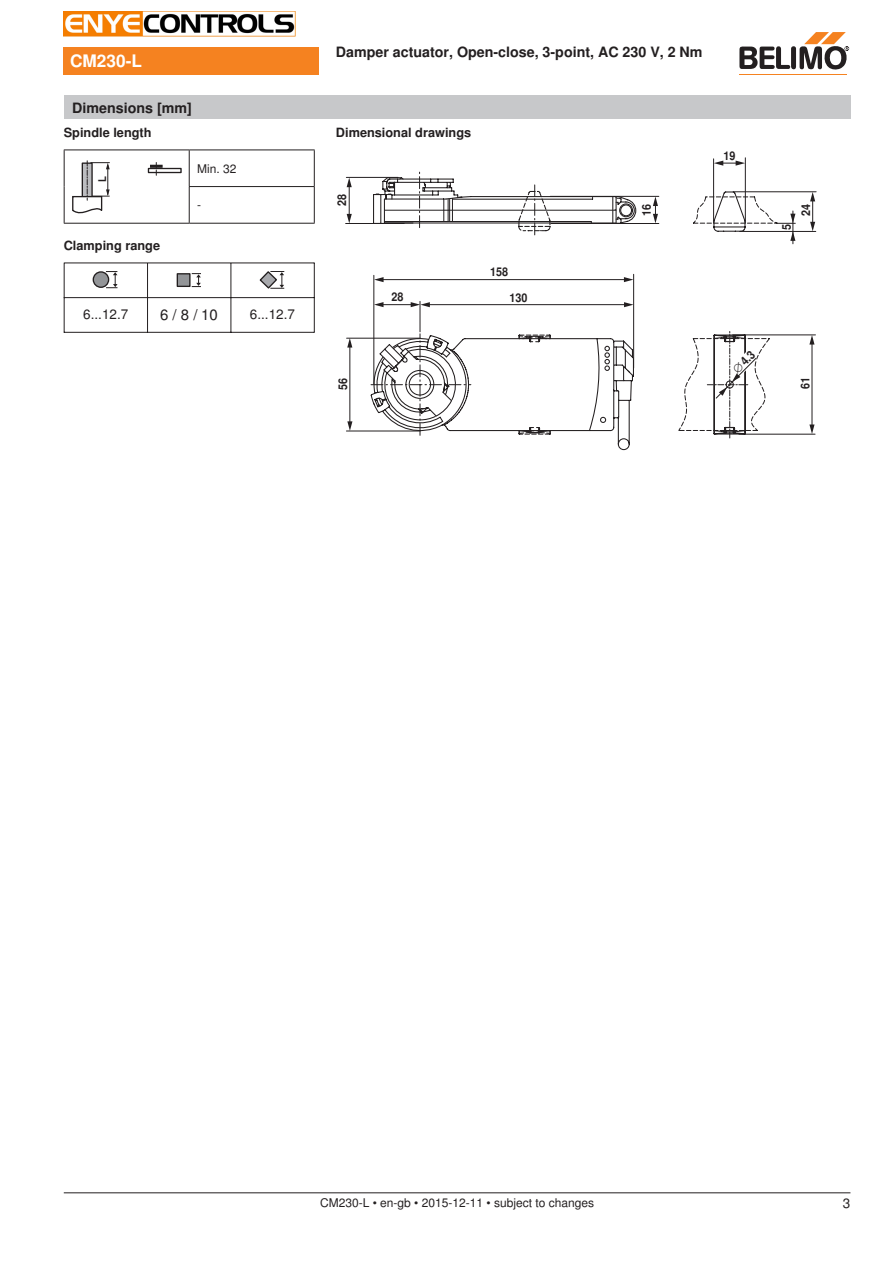
<style>
.page{position:relative;width:893px;height:1263px;background:#fff}
.page>*{position:absolute;margin:0;border:0;box-sizing:border-box;transform-origin:0 0}
.t1{font:700 17.25px "Nimbus Sans BEL";color:#fff}
.t2{font:15px "Nimbus Sans BEL";color:#231f20}
.t3{font:700 14.25px "Nimbus Sans BEL";color:#231f20}
.t4{font:13.5px "Nimbus Sans BEL";color:#231f20}
.Rechtsbündig_Footer{font:13.5px "Nimbus Sans BEL";color:#231f20}
.t5{font:700 12.75px "Nimbus Sans BEL";color:#231f20}
.Footer_EU_center{font:12px "Nimbus Sans BEL";color:#231f20}
.t6{font:700 12px "Nimbus Sans BEL";color:#231f20;scale:.9 1}
.t7{font:700 12px "Nimbus Sans BEL";color:#231f20}
.t8{font:700 10.65px "Nimbus Sans BEL";color:#231f20;scale:.9 1}
</style>
<div class="page">
<hr style="left:64px;top:150px;width:1px;height:37px;background:#231f20">
<hr style="left:64px;top:187px;width:1px;height:36px;background:#231f20">
<hr style="left:189px;top:150px;width:1px;height:36px;background:#231f20">
<hr style="left:314px;top:150px;width:1px;height:36px;background:#231f20">
<hr style="left:189px;top:187px;width:1px;height:36px;background:#231f20">
<hr style="left:314px;top:187px;width:1px;height:36px;background:#231f20">
<hr style="left:64px;top:150px;width:125px;height:1px;background:#231f20">
<hr style="left:189px;top:150px;width:126px;height:1px;background:#231f20">
<hr style="left:189px;top:186px;width:126px;height:1px;background:#231f20">
<hr style="left:64px;top:223px;width:125px;height:1px;background:#231f20">
<hr style="left:189px;top:223px;width:126px;height:1px;background:#231f20">
<svg style="left:72px;top:161px;width:38px;height:53px"></svg>
<svg style="left:148px;top:168px;width:34px;height:5px"></svg>
<svg style="left:150px;top:162px;width:13px;height:13px"></svg>
<hr style="left:64px;top:263px;width:1px;height:69px;background:#231f20">
<hr style="left:147px;top:263px;width:1px;height:69px;background:#231f20">
<hr style="left:231px;top:263px;width:1px;height:69px;background:#231f20">
<hr style="left:314px;top:263px;width:1px;height:69px;background:#231f20">
<hr style="left:64px;top:263px;width:250px;height:1px;background:#231f20">
<hr style="left:64px;top:297px;width:250px;height:1px;background:#231f20">
<hr style="left:64px;top:332px;width:250px;height:1px;background:#231f20">
<div style="left:93px;top:272px;width:16px;height:15px;background:#939598;border-radius:50%"></div>
<div style="left:93px;top:271px;width:16px;height:17px;border:1px solid #231f20;border-radius:50%"></div>
<svg style="left:106px;top:271px;width:12px;height:17px"></svg>
<svg style="left:192px;top:273px;width:9px;height:14px"></svg>
<div style="left:177px;top:274px;width:13px;height:12px;background:#939598"></div>
<div style="left:177px;top:273px;width:14px;height:14px;border:1px solid #231f20"></div>
<svg style="left:260px;top:271px;width:24px;height:18px"></svg>
<hr style="left:420px;top:301px;width:1px;height:31px;background:#231f20">
<hr style="left:379px;top:279px;width:250px;height:1px;background:#231f20">
<svg style="left:624px;top:277px;width:9px;height:5px"></svg>
<svg style="left:375px;top:277px;width:9px;height:5px"></svg>
<hr style="left:347px;top:338px;width:73px;height:1px;background:#231f20">
<hr style="left:346px;top:431px;width:74px;height:1px;background:#231f20">
<hr style="left:350px;top:344px;width:1px;height:79px;background:#231f20">
<hr style="left:633px;top:274px;width:1px;height:94px;background:#231f20">
<hr style="left:380px;top:304px;width:34px;height:1px;background:#231f20">
<hr style="left:425px;top:304px;width:204px;height:1px;background:#231f20">
<svg style="left:375px;top:302px;width:8px;height:5px"></svg>
<svg style="left:624px;top:302px;width:9px;height:5px"></svg>
<svg style="left:411px;top:302px;width:19px;height:5px"></svg>
<svg style="left:347px;top:338px;width:5px;height:10px"></svg>
<svg style="left:347px;top:421px;width:5px;height:10px"></svg>
<hr style="left:374px;top:275px;width:1px;height:109px;background:#231f20">
<hr style="left:733px;top:335px;width:82px;height:1px;background:#231f20">
<hr style="left:739px;top:434px;width:76px;height:1px;background:#231f20">
<hr style="left:812px;top:339px;width:1px;height:89px;background:#231f20">
<svg style="left:809px;top:335px;width:5px;height:10px"></svg>
<svg style="left:809px;top:424px;width:5px;height:10px"></svg>
<svg style="left:370px;top:334px;width:265px;height:116px"></svg>
<svg style="left:372px;top:171px;width:265px;height:64px"></svg>
<hr style="left:346px;top:177px;width:52px;height:1px;background:#231f20">
<hr style="left:346px;top:223px;width:58px;height:1px;background:#231f20">
<hr style="left:349px;top:185px;width:1px;height:33px;background:#231f20">
<hr style="left:550px;top:196px;width:109px;height:1px;background:#231f20">
<hr style="left:551px;top:223px;width:108px;height:1px;background:#231f20">
<svg style="left:347px;top:178px;width:5px;height:9px"></svg>
<svg style="left:347px;top:214px;width:5px;height:9px"></svg>
<svg style="left:653px;top:196px;width:5px;height:27px"></svg>
<hr style="left:733px;top:192px;width:83px;height:1px;background:#231f20">
<hr style="left:740px;top:231px;width:76px;height:1px;background:#231f20">
<svg style="left:810px;top:192px;width:5px;height:39px"></svg>
<hr style="left:793px;top:211px;width:1px;height:33px;background:#231f20">
<svg style="left:714px;top:161px;width:31px;height:5px"></svg>
<hr style="left:745px;top:158px;width:1px;height:65px;background:#231f20">
<hr style="left:713px;top:159px;width:1px;height:64px;background:#231f20">
<svg style="left:693px;top:191px;width:102px;height:50px"></svg>
<svg style="left:678px;top:331px;width:92px;height:107px"></svg>
<div style="left:64px;top:47px;width:255px;height:27px;background:#f58220"></div>
<hr style="left:739px;top:74px;width:107px;height:1px;background:#f58220">
<svg style="left:739px;top:32px;width:110px;height:38px"></svg>
<div style="left:64px;top:96px;width:786px;height:23px;background:#c7c8ca"></div>
<hr style="left:64px;top:1192px;width:786px;height:1px;background:#231f20">
<img style="left:64px;top:11px;width:232px;height:26px">
<p class="t1" style="left:70px;top:51px;width:73px">CM230-L</p>
<p class="t3" style="left:72px;top:99px;width:121px">Dimensions [mm]</p>
<p class="t5" style="left:64px;top:125px;width:89px">Spindle length</p>
<p class="t8" style="left:96px;top:182px;width:8px;rotate:-90deg">L</p>
<p class="t5" style="left:64px;top:238px;width:98px">Clamping range</p>
<p class="Footer_EU_center" style="left:197px;top:161px;width:41px">Min. 32</p>
<p class="Footer_EU_center" style="left:197px;top:198px;width:5px">-</p>
<p class="t4" style="left:83px;top:306px;width:47px">6...12.7</p>
<p class="t2" style="left:160px;top:306px;width:59px">6 / 8 / 10</p>
<p class="t4" style="left:250px;top:306px;width:47px">6...12.7</p>
<p class="t3" style="left:336px;top:44px;width:368px">Damper actuator, Open-close, 3-point, AC 230 V, 2 Nm</p>
<p class="t5" style="left:336px;top:125px;width:137px">Dimensional drawings</p>
<p class="t6" style="left:335px;top:206px;width:15px;rotate:-90deg">28</p>
<p class="t6" style="left:336px;top:390px;width:15px;rotate:-90deg">56</p>
<p class="t6" style="left:490px;top:265px;width:22px">158</p>
<p class="t6" style="left:391px;top:290px;width:15px">28</p>
<p class="t6" style="left:510px;top:291px;width:22px">130</p>
<p class="t6" style="left:723px;top:149px;width:15px">19</p>
<p class="t6" style="left:640px;top:216px;width:15px;rotate:-90deg">16</p>
<p class="t6" style="left:799px;top:216px;width:15px;rotate:-90deg">24</p>
<p class="t6" style="left:779px;top:230px;width:8px;rotate:-90deg">5</p>
<p class="t7" style="left:729px;top:367px;width:29px;rotate:-45deg">∅4.3</p>
<p class="t6" style="left:798px;top:389px;width:15px;rotate:-90deg">61</p>
<p class="Footer_EU_center" style="left:320px;top:1196px;width:276px">CM230-L • en-gb • 2015-12-11 • subject to changes</p>
<p class="Rechtsbündig_Footer" style="left:843px;top:1195px;width:9px">3</p>
</div>
